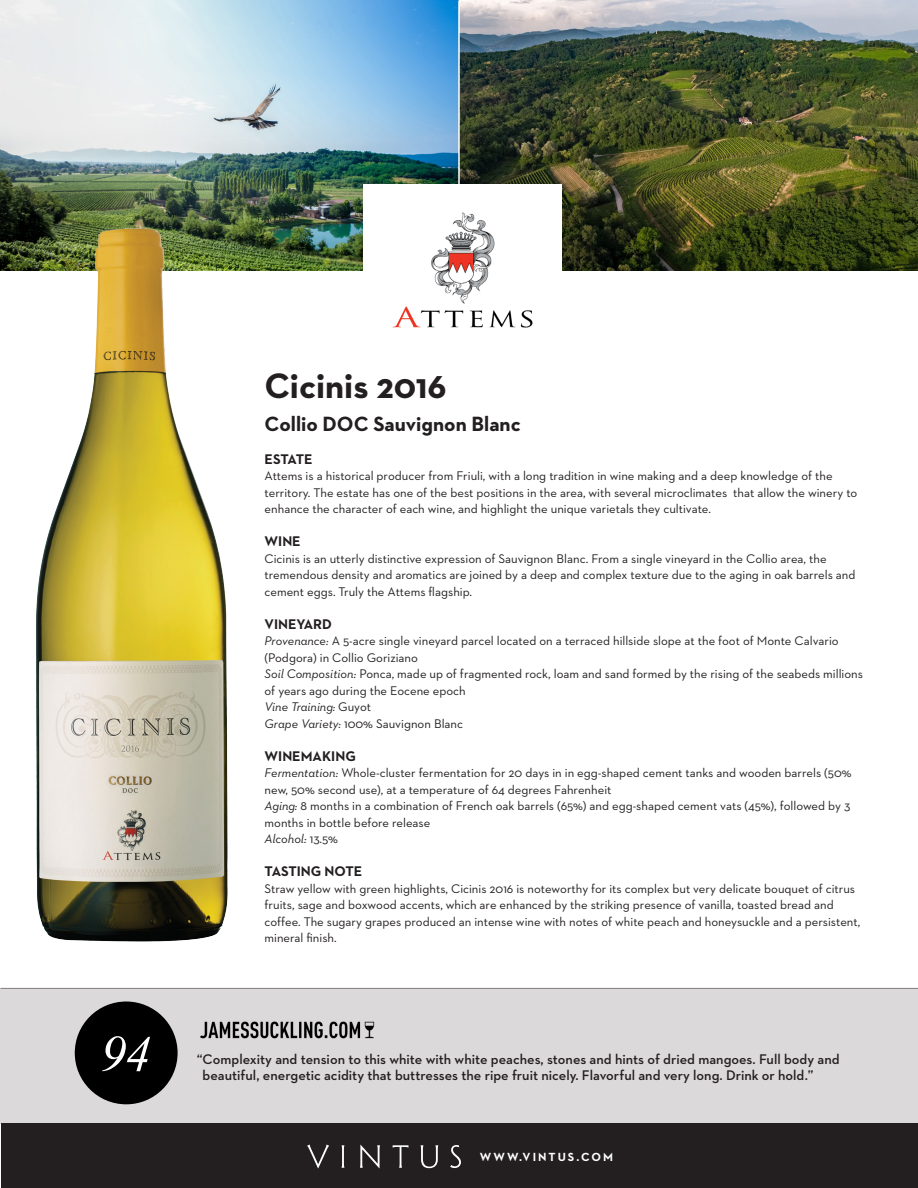
<style>
.page{position:relative;width:918px;height:1188px;background:#fff}
.page>*{position:absolute;margin:0;border:0;box-sizing:border-box;transform-origin:0 0}
.t1{font:italic 51px "Times New Roman";color:#fff}
.t2{font:700 36px "Neutraface 2 Text";color:#231f20}
.t3{font:700 21px "Neutraface 2 Text";color:#231f20}
.t4{font:600 14.25px/16.5px "Neutraface 2 Text";color:#231f20}
.t5{font:700 14.25px "Neutraface 2 Text";color:#231f20}
.t6{font:12.75px/16.5px "Neutraface 2 Text";color:#231f20}
.t7{font:italic 12.75px "Neutraface 2 Text";color:#231f20}
.t8{font:700 12px "Neutraface 2 Text";letter-spacing:.17em;color:#fff}
.s1{font-style:italic}
.s2{font-style:normal}
</style>
<div class="page">
<img style="left:0;top:1px;width:918px;height:270px">
<hr style="left:458px;top:1px;width:2px;height:270px;background:#fff">
<div style="left:364px;top:184px;width:198px;height:173px;background:#fff"></div>
<img style="left:392px;top:212px;width:141px;height:116px">
<img style="left:25px;top:219px;width:214px;height:723px">
<div style="left:0;top:989px;width:918px;height:135px;background:#dcd9da"></div>
<hr style="left:0;top:988px;width:918px;height:1px;background:#7f7e7e">
<div style="left:1px;top:1124px;width:917px;height:64px;background:#231f20"></div>
<svg style="left:450px;top:1145px;width:11px;height:23px"></svg>
<svg style="left:393px;top:1145px;width:16px;height:23px"></svg>
<svg style="left:360px;top:1145px;width:20px;height:24px"></svg>
<svg style="left:342px;top:1145px;width:2px;height:23px"></svg>
<svg style="left:307px;top:1145px;width:22px;height:24px"></svg>
<svg style="left:421px;top:1145px;width:17px;height:23px"></svg>
<div style="left:75px;top:1002px;width:103px;height:102px;background:#000;border-radius:50%"></div>
<img style="left:200px;top:1021px;width:175px;height:18px">
<p class="t1" style="left:101px;top:1018px;width:51px">94</p>
<p class="t2" style="left:265px;top:363px;width:184px">Cicinis 2016</p>
<p class="t3" style="left:265px;top:410px;width:258px">Collio DOC Sauvignon Blanc</p>
<p class="t5" style="left:265px;top:450px;width:49px">ESTATE</p>
<p class="t6" style="left:265px;top:467px;width:594px">Attems is a historical producer from Friuli, with a long tradition in wine making and a deep knowledge of the territory. The estate has one of the best positions in the area, with several microclimates that allow the winery to enhance the character of each wine, and highlight the unique varietals they cultivate.</p>
<p class="t5" style="left:265px;top:532px;width:38px">WINE</p>
<p class="t6" style="left:265px;top:550px;width:592px">Cicinis is an utterly distinctive expression of Sauvignon Blanc. From a single vineyard in the Collio area, the tremendous density and aromatics are joined by a deep and complex texture due to the aging in oak barrels and cement eggs. Truly the Attems flagship.</p>
<p class="t5" style="left:265px;top:615px;width:69px">VINEYARD</p>
<p class="t6" style="left:265px;top:632px;width:576px"><span class="s1">Provenance:</span> A 5-acre single vineyard parcel located on a terraced hillside slope at the foot of Monte Calvario (Podgora) in Collio Goriziano</p>
<p class="t6" style="left:265px;top:665px;width:600px"><span class="s1">Soil Composition:</span> Ponca, made up of fragmented rock, loam and sand formed by the rising of the seabeds millions of years ago during the Eocene epoch</p>
<p class="t7" style="left:265px;top:699px;width:108px">Vine Training: <span class="s2">Guyot</span></p>
<p class="t6" style="left:265px;top:715px;width:200px"><span class="s1">Grape Variety:</span> 100% Sauvignon Blanc</p>
<p class="t5" style="left:265px;top:747px;width:93px">WINEMAKING</p>
<p class="t6" style="left:265px;top:764px;width:589px"><span class="s1">Fermentation:</span> Whole-cluster fermentation for 20 days in in egg-shaped cement tanks and wooden barrels (50% new, 50% second use), at a temperature of 64 degrees Fahrenheit</p>
<p class="t6" style="left:265px;top:797px;width:587px"><span class="s1">Aging:</span> 8 months in a combination of French oak barrels (65%) and egg-shaped cement vats (45%), followed by 3 months in bottle before release</p>
<p class="t7" style="left:265px;top:831px;width:75px">Alcohol: <span class="s2">13.5%</span></p>
<p class="t5" style="left:265px;top:862px;width:99px">TASTING NOTE</p>
<p class="t6" style="left:265px;top:880px;width:597px">Straw yellow with green highlights, Cicinis 2016 is noteworthy for its complex but very delicate bouquet of citrus fruits, sage and boxwood accents, which are enhanced by the striking presence of vanilla, toasted bread and coffee. The sugary grapes produced an intense wine with notes of white peach and honeysuckle and a persistent, mineral finish.</p>
<p class="t4" style="left:203px;top:1051px;width:638px;text-indent:-6px">“Complexity and tension to this white with white peaches, stones and hints of dried mangoes. Full body and beautiful, energetic acidity that buttresses the ripe fruit nicely. Flavorful and very long. Drink or hold.”</p>
<p class="t8" style="left:480px;top:1150px;width:135px">WWW.VINTUS.COM</p>
</div>
